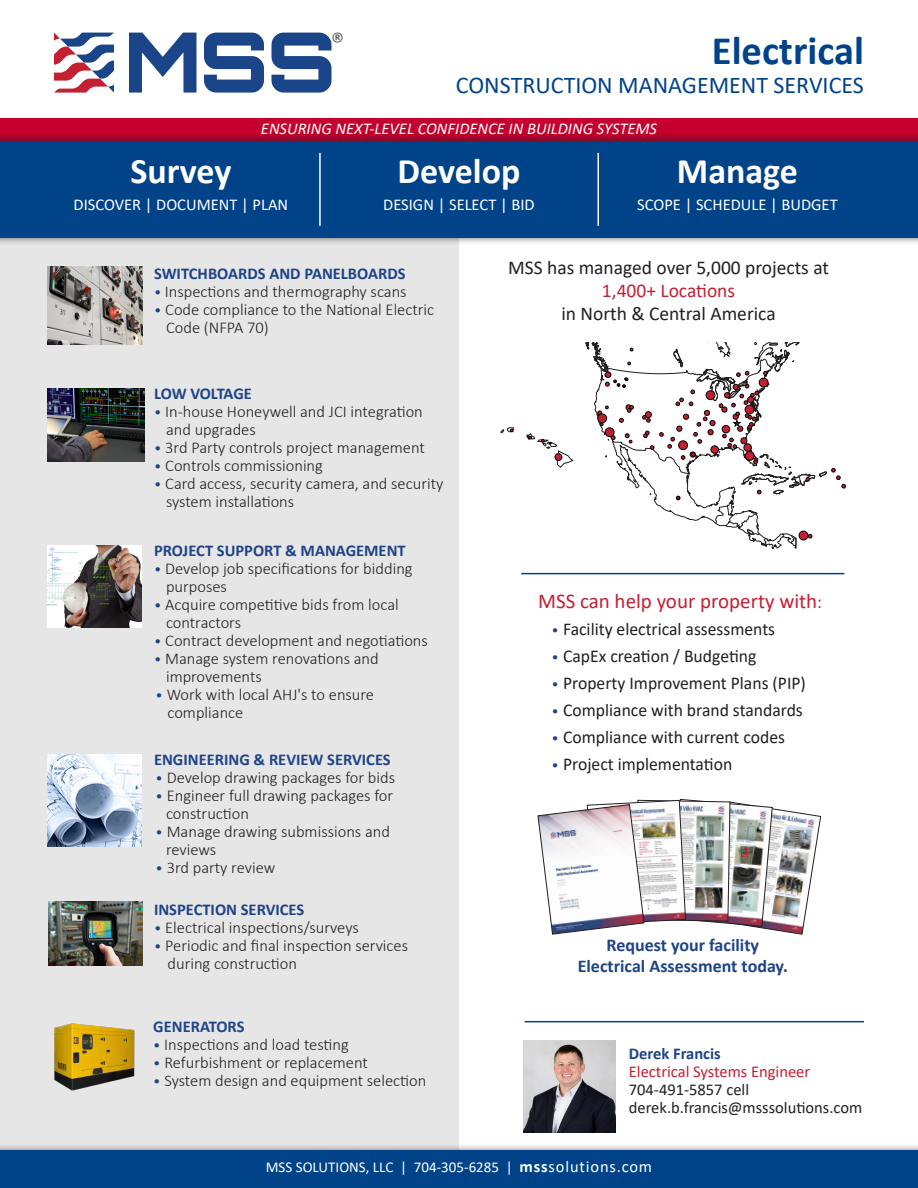
<style>
.page{position:relative;width:918px;height:1188px;background:#fff}
.page>*{position:absolute;margin:0;border:0;box-sizing:border-box;transform-origin:0 0}
.t1{font:700 40.5px "Calibri";color:#004389}
.t2{font:700 36px "Calibri";color:#fff}
.t3{font:300 27px "Calibri";color:#4d4d4f}
.t4{font:24px "Calibri";color:#004389}
.t5{font:21px "Calibri";color:#c32033}
.t6{font:19.5px "Calibri";color:#231f20}
.t7{font:19.5px "Calibri";color:#c32033}
.t8{font:18px "Calibri";color:#231f20}
.t9{font:700 18px "Calibri";color:#1e4387}
.t10{font:300 16.5px/18px "Calibri";color:#231f20}
.t11{font:700 16.5px "Calibri";color:#1e4387}
.t12{font:16.5px "Calibri";color:#fff}
.t13{font:16.5px "Calibri";color:#231f20}
.t14{font:italic 16.5px "Calibri";color:#fff}
.t15{font:16.5px "Calibri";color:#c32033}
.t16{font:15px "Calibri";color:#fff}
.s1{font-size:15px;color:#1e4387}
.s2{font-size:18px}
.s3{font-weight:300;font-size:15px;color:#1e4387}
.s4{font-weight:700;font-size:16.5px}
.s5{font-size:16.5px}
</style>
<div class="page">
<div style="left:0;top:226px;width:459px;height:943px;background:#e6e6e6"></div>
<div style="left:0;top:118px;width:918px;height:23px;background:#c5002e"></div>
<div style="left:0;top:132px;width:918px;height:114px;background:#231f20;opacity:.75"></div>
<div style="left:0;top:141px;width:918px;height:97px;background:#004389"></div>
<hr style="left:319px;top:153px;width:2px;height:73px;background:#fff">
<hr style="left:598px;top:153px;width:1px;height:73px;background:#fff">
<svg style="left:272px;top:33px;width:60px;height:60px"></svg>
<svg style="left:204px;top:33px;width:60px;height:60px"></svg>
<svg style="left:129px;top:33px;width:67px;height:60px"></svg>
<svg style="left:54px;top:33px;width:60px;height:60px"></svg>
<div style="left:0;top:1143px;width:918px;height:45px;background:#231f20;opacity:.75"></div>
<div style="left:0;top:1151px;width:918px;height:37px;background:#004389"></div>
<img style="left:523px;top:1040px;width:92px;height:92px">
<img style="left:538px;top:799px;width:283px;height:135px">
<hr style="left:525px;top:1021px;width:339px;height:1px;background:#004389">
<hr style="left:521px;top:573px;width:323px;height:1px;background:#004389">
<img style="left:47px;top:389px;width:97px;height:72px">
<img style="left:47px;top:545px;width:95px;height:83px">
<img style="left:47px;top:754px;width:95px;height:92px">
<img style="left:48px;top:902px;width:95px;height:64px">
<img style="left:54px;top:1023px;width:81px;height:68px">
<img style="left:47px;top:267px;width:96px;height:77px">
<svg style="left:662px;top:508px;width:139px;height:39px"></svg>
<svg style="left:747px;top:529px;width:10px;height:7px"></svg>
<svg style="left:796px;top:532px;width:16px;height:17px"></svg>
<svg style="left:500px;top:427px;width:74px;height:41px"></svg>
<div style="left:799px;top:531px;width:9px;height:9px;background:#c31f33;border-radius:50%"></div>
<div style="left:799px;top:531px;width:9px;height:9px;border:1px solid #040503;border-radius:50%"></div>
<svg style="left:585px;top:342px;width:261px;height:166px"></svg>
<p class="t3" style="left:331px;top:25px;width:15px">®</p>
<p class="t1" style="left:712px;top:22px;width:154px">Electrical</p>
<p class="t4" style="left:456px;top:68px;width:410px">CONSTRUCTION MANAGEMENT SERVICES</p>
<p class="t14" style="left:261px;top:117px;width:398px">ENSURING NEXT-LEVEL CONFIDENCE IN BUILDING SYSTEMS</p>
<p class="t2" style="left:130px;top:146px;width:102px">Survey</p>
<p class="t2" style="left:398px;top:146px;width:125px">Develop</p>
<p class="t2" style="left:677px;top:146px;width:123px">Manage</p>
<p class="t12" style="left:74px;top:193px;width:216px">DISCOVER | DOCUMENT | PLAN</p>
<p class="t12" style="left:383px;top:193px;width:153px">DESIGN | SELECT | BID</p>
<p class="t12" style="left:637px;top:193px;width:202px">SCOPE | SCHEDULE | BUDGET</p>
<p class="t11" style="left:154px;top:262px;width:253px">SWITCHBOARDS AND PANELBOARDS</p>
<p class="t10" style="left:154px;top:283px;width:254px"><span class="s1">•</span> Inspections and thermography scans</p>
<p class="t10" style="left:166px;top:301px;width:270px;text-indent:-12px"><span class="s1">•</span> Code compliance to the National Electric<br>Code (NFPA 70)</p>
<p class="t11" style="left:154px;top:382px;width:99px">LOW VOLTAGE</p>
<p class="t10" style="left:166px;top:402px;width:258px;text-indent:-12px"><span class="s1">•</span> In-house Honeywell and JCI integration and upgrades</p>
<p class="t10" style="left:154px;top:438px;width:272px"><span class="s1">•</span> 3rd Party controls project management</p>
<p class="t10" style="left:154px;top:456px;width:170px"><span class="s1">•</span> Controls commissioning</p>
<p class="t10" style="left:166px;top:474px;width:279px;text-indent:-12px"><span class="s1">•</span> Card access, security camera, and security system installations</p>
<p class="t11" style="left:154px;top:539px;width:253px">PROJECT SUPPORT &amp; MANAGEMENT</p>
<p class="t10" style="left:166px;top:559px;width:248px;text-indent:-12px"><span class="s1">•</span> Develop job specifications for bidding purposes</p>
<p class="t10" style="left:166px;top:595px;width:234px;text-indent:-12px"><span class="s1">•</span> Acquire competitive bids from local contractors</p>
<p class="t10" style="left:154px;top:631px;width:275px"><span class="s1">•</span> Contract development and negotiations</p>
<p class="t10" style="left:166px;top:649px;width:214px;text-indent:-12px"><span class="s1">•</span> Manage system renovations and improvements</p>
<p class="t10" style="left:168px;top:685px;width:208px;text-indent:-12px"><span class="s1">•</span> Work with local AHJ's to ensure compliance</p>
<p class="t11" style="left:154px;top:747px;width:238px">ENGINEERING &amp; REVIEW SERVICES</p>
<p class="t10" style="left:156px;top:768px;width:241px"><span class="s1">•</span> Develop drawing packages for bids</p>
<p class="t10" style="left:166px;top:786px;width:229px;text-indent:-10px"><span class="s1">•</span> Engineer full drawing packages for construction</p>
<p class="t10" style="left:166px;top:822px;width:225px;text-indent:-10px"><span class="s1">•</span> Manage drawing submissions and reviews</p>
<p class="t10" style="left:156px;top:858px;width:121px"><span class="s1">•</span> 3rd party review</p>
<p class="t11" style="left:154px;top:897px;width:152px">INSPECTION SERVICES</p>
<p class="t10" style="left:154px;top:918px;width:206px"><span class="s1">•</span> Electrical inspections/surveys</p>
<p class="t10" style="left:168px;top:936px;width:242px;text-indent:-14px"><span class="s1">•</span> Periodic and final inspection services during construction</p>
<p class="t11" style="left:153px;top:1015px;width:93px">GENERATORS</p>
<p class="t10" style="left:153px;top:1036px;width:197px"><span class="s1">•</span> Inspections and load testing</p>
<p class="t10" style="left:153px;top:1054px;width:216px"><span class="s1">•</span> Refurbishment or replacement</p>
<p class="t10" style="left:153px;top:1072px;width:275px"><span class="s1">•</span> System design and equipment selection</p>
<p class="t6" style="left:508px;top:254px;width:322px">MSS has managed over 5,000 projects at</p>
<p class="t7" style="left:602px;top:277px;width:135px">1,400+ Locations</p>
<p class="t6" style="left:561px;top:300px;width:216px">in North &amp; Central America</p>
<p class="t5" style="left:538px;top:587px;width:285px">MSS can help your property with<span class="s2">:</span></p>
<p class="t8" style="left:552px;top:617px;width:225px"><span class="s3">•</span> Facility electrical assessments</p>
<p class="t8" style="left:552px;top:644px;width:206px"><span class="s3">•</span> CapEx creation / Budgeting</p>
<p class="t8" style="left:552px;top:671px;width:256px"><span class="s3">•</span> Property Improvement Plans (PIP)</p>
<p class="t8" style="left:552px;top:698px;width:253px"><span class="s3">•</span> Compliance with brand standards</p>
<p class="t8" style="left:552px;top:725px;width:235px"><span class="s3">•</span> Compliance with current codes</p>
<p class="t8" style="left:552px;top:752px;width:182px"><span class="s3">•</span> Project implementation</p>
<p class="t9" style="left:607px;top:932px;width:154px">Request your facility</p>
<p class="t9" style="left:578px;top:954px;width:212px">Electrical Assessment today.</p>
<p class="t11" style="left:629px;top:1042px;width:93px">Derek Francis</p>
<p class="t15" style="left:629px;top:1060px;width:183px">Electrical Systems Engineer</p>
<p class="t13" style="left:629px;top:1078px;width:122px">704-491-5857 cell</p>
<p class="t13" style="left:629px;top:1096px;width:235px">derek.b.francis@msssolutions.com</p>
<p class="t16" style="left:266px;top:1156px;width:388px">MSS SOLUTIONS, LLC | 704-305-6285 | <span class="s4">mss</span><span class="s5">solutions.com</span></p>
</div>
